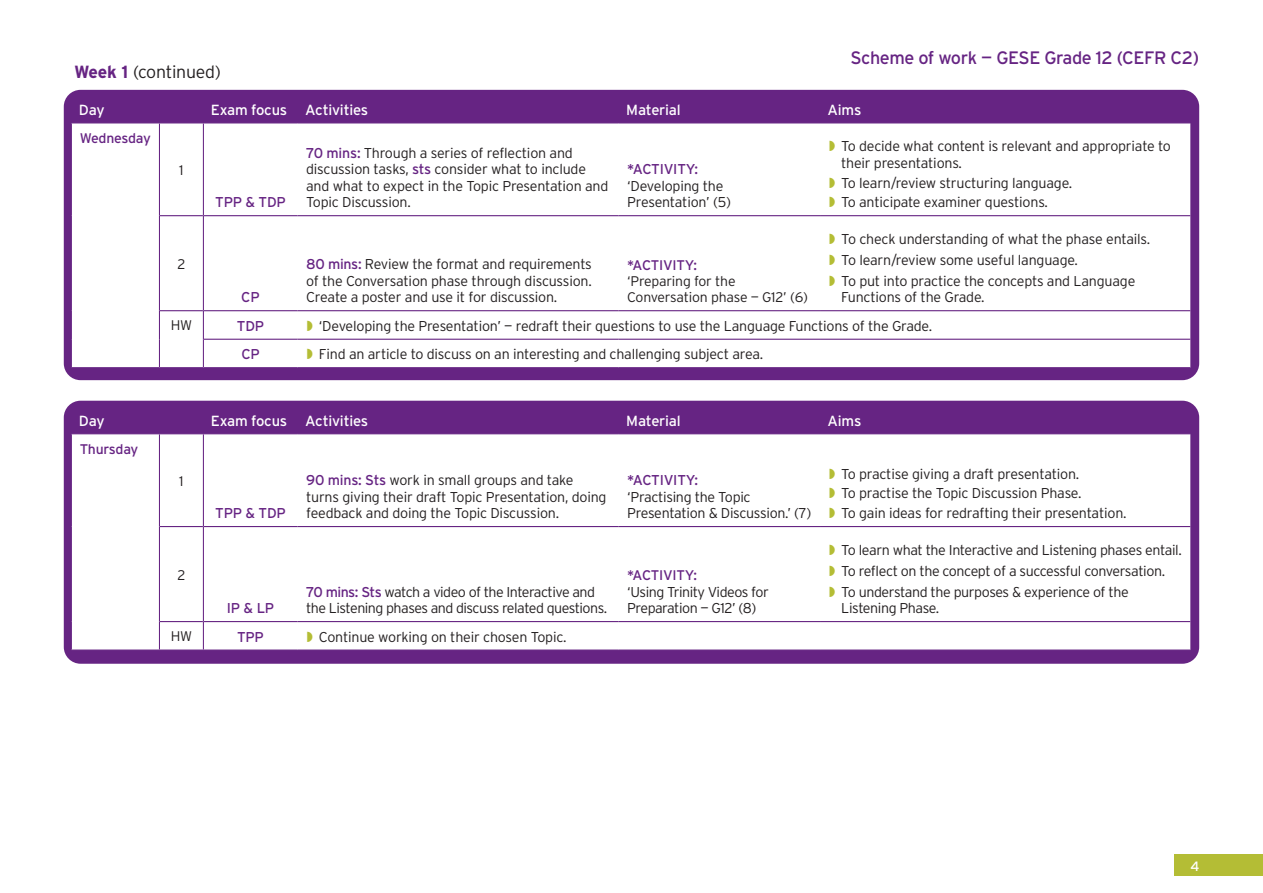
<style>
.page{position:relative;width:1263px;height:893px;background:#fff}
.page>*{position:absolute;margin:0;border:0;box-sizing:border-box;transform-origin:0 0}
.t1{font:18px "Interstate";letter-spacing:-.025em;color:#662483}
._04__Heading_-__Bold{font:300 17.55px "Interstate";letter-spacing:-.015em;color:#231f20}
._02__Table_-__Headin{font:14.7px "Interstate";letter-spacing:-.015em;color:#fff}
._03__Table__Body{font:300 14.25px/16.5px "Interstate";letter-spacing:-.015em;color:#231f20}
._03__Table__Body-2{font:300 14.25px/16.5px "Interstate";letter-spacing:-.035em;color:#231f20}
._01__Table__Heading{font:14.25px "Interstate";letter-spacing:-.015em;color:#662483}
._03__Table__Body-3{font:14.25px "Interstate";letter-spacing:-.015em;color:#662483}
._03__Table__Body-4{font:300 13.95px/16.2px "Interstate";letter-spacing:-.015em;color:#231f20}
._03__Table__Body-5{font:13.95px "Interstate";letter-spacing:-.015em;color:#662483}
._01__Table__Heading-2{font:13.95px "Interstate";letter-spacing:-.025em;color:#662483}
.t2{font:13.5px "Interstate";color:#fff}
.s1{font-weight:700;color:#662483}
.s2{font-weight:400;color:#662483}
</style>
<div class="page">
<div style="left:1175px;top:855px;width:88px;height:21px;background:#b4bd35"></div>
<div style="left:65px;top:91px;width:1133px;height:288px;background:#662483;border-radius:15px"></div>
<div style="left:72px;top:123px;width:1118px;height:244px;background:#fff"></div>
<svg style="left:71px;top:311px;width:1px;height:56px"></svg>
<hr style="left:160px;top:215px;width:43px;height:1px;background:#662483">
<hr style="left:160px;top:310px;width:43px;height:1px;background:#662483">
<hr style="left:204px;top:215px;width:94px;height:1px;background:#662483">
<hr style="left:298px;top:215px;width:321px;height:1px;background:#662483">
<hr style="left:619px;top:215px;width:201px;height:1px;background:#662483">
<hr style="left:820px;top:215px;width:370px;height:1px;background:#662483">
<hr style="left:204px;top:310px;width:94px;height:1px;background:#662483">
<hr style="left:298px;top:310px;width:321px;height:1px;background:#662483">
<hr style="left:619px;top:310px;width:201px;height:1px;background:#662483">
<hr style="left:820px;top:310px;width:370px;height:1px;background:#662483">
<hr style="left:204px;top:339px;width:94px;height:1px;background:#662483">
<hr style="left:298px;top:339px;width:321px;height:1px;background:#662483">
<hr style="left:619px;top:339px;width:201px;height:1px;background:#662483">
<hr style="left:820px;top:339px;width:370px;height:1px;background:#662483">
<hr style="left:159px;top:123px;width:1px;height:93px;background:#662483">
<hr style="left:159px;top:216px;width:1px;height:95px;background:#662483">
<svg style="left:159px;top:311px;width:1px;height:56px"></svg>
<hr style="left:203px;top:123px;width:1px;height:93px;background:#662483">
<hr style="left:203px;top:216px;width:1px;height:95px;background:#662483">
<svg style="left:203px;top:311px;width:1px;height:56px"></svg>
<div style="left:64px;top:90px;width:1135px;height:290px;border:3px solid #662483;border-radius:15px"></div>
<div style="left:65px;top:402px;width:1133px;height:260px;background:#662483;border-radius:15px"></div>
<div style="left:72px;top:434px;width:1118px;height:215px;background:#fff"></div>
<svg style="left:71px;top:622px;width:1px;height:27px"></svg>
<hr style="left:160px;top:526px;width:43px;height:1px;background:#662483">
<hr style="left:160px;top:621px;width:43px;height:1px;background:#662483">
<hr style="left:204px;top:526px;width:94px;height:1px;background:#662483">
<hr style="left:298px;top:526px;width:321px;height:1px;background:#662483">
<hr style="left:619px;top:526px;width:201px;height:1px;background:#662483">
<hr style="left:820px;top:526px;width:370px;height:1px;background:#662483">
<hr style="left:204px;top:621px;width:94px;height:1px;background:#662483">
<hr style="left:298px;top:621px;width:321px;height:1px;background:#662483">
<hr style="left:619px;top:621px;width:201px;height:1px;background:#662483">
<hr style="left:820px;top:621px;width:370px;height:1px;background:#662483">
<hr style="left:159px;top:434px;width:1px;height:93px;background:#662483">
<hr style="left:159px;top:527px;width:1px;height:95px;background:#662483">
<svg style="left:159px;top:622px;width:1px;height:27px"></svg>
<hr style="left:203px;top:434px;width:1px;height:93px;background:#662483">
<hr style="left:203px;top:527px;width:1px;height:95px;background:#662483">
<svg style="left:203px;top:622px;width:1px;height:27px"></svg>
<div style="left:64px;top:401px;width:1135px;height:263px;border:3px solid #662483;border-radius:15px"></div>
<svg style="left:830px;top:141px;width:5px;height:10px"></svg>
<svg style="left:830px;top:177px;width:5px;height:11px"></svg>
<svg style="left:830px;top:197px;width:5px;height:10px"></svg>
<svg style="left:830px;top:234px;width:5px;height:10px"></svg>
<svg style="left:830px;top:254px;width:5px;height:11px"></svg>
<svg style="left:830px;top:275px;width:5px;height:11px"></svg>
<svg style="left:307px;top:320px;width:6px;height:11px"></svg>
<svg style="left:307px;top:349px;width:6px;height:10px"></svg>
<svg style="left:830px;top:468px;width:5px;height:11px"></svg>
<svg style="left:830px;top:488px;width:5px;height:10px"></svg>
<svg style="left:830px;top:508px;width:5px;height:10px"></svg>
<svg style="left:830px;top:545px;width:5px;height:10px"></svg>
<svg style="left:830px;top:565px;width:5px;height:11px"></svg>
<svg style="left:830px;top:586px;width:5px;height:11px"></svg>
<svg style="left:307px;top:631px;width:6px;height:11px"></svg>
<p class="t1" style="left:850px;top:47px;width:350px">Scheme of work — GESE Grade 12 (CEFR C2)</p>
<p class="_04__Heading_-__Bold" style="left:74px;top:62px;width:148px"><span class="s1">Week 1</span> (continued)</p>
<p class="_02__Table_-__Headin" style="left:79px;top:102px;width:27px">Day</p>
<p class="_02__Table_-__Headin" style="left:211px;top:102px;width:78px">Exam focus</p>
<p class="_02__Table_-__Headin" style="left:305px;top:102px;width:65px">Activities</p>
<p class="_02__Table_-__Headin" style="left:626px;top:102px;width:56px">Material</p>
<p class="_02__Table_-__Headin" style="left:827px;top:102px;width:35px">Aims</p>
<p class="_01__Table__Heading-2" style="left:80px;top:130px;width:73px">Wednesday</p>
<p class="_03__Table__Body-4" style="left:179px;top:162px;width:6px">1</p>
<p class="_01__Table__Heading" style="left:215px;top:194px;width:72px">TPP &amp; TDP</p>
<p class="_03__Table__Body" style="left:841px;top:138px;width:331px">To decide what content is relevant and appropriate to their presentations.</p>
<p class="_03__Table__Body" style="left:841px;top:174px;width:233px">To learn/review structuring language.</p>
<p class="_03__Table__Body" style="left:841px;top:194px;width:208px">To anticipate examiner questions.</p>
<p class="_03__Table__Body" style="left:306px;top:144px;width:304px"><span class="s2">70 mins:</span> Through a series of reflection and discussion tasks, <span class="s2">sts</span> consider what to include and what to expect in the Topic Presentation and Topic Discussion.</p>
<p class="_03__Table__Body-3" style="left:627px;top:161px;width:72px">*ACTIVITY:</p>
<p class="_03__Table__Body" style="left:627px;top:177px;width:105px">‘Developing the<br>Presentation’ (5)</p>
<p class="_03__Table__Body-4" style="left:177px;top:256px;width:9px">2</p>
<p class="_01__Table__Heading" style="left:241px;top:289px;width:20px">CP</p>
<p class="_03__Table__Body" style="left:306px;top:256px;width:287px;text-align:justify"><span class="s2">80 mins:</span> Review the format and requirements of the Conversation phase through discussion.<br>Create a poster and use it for discussion.</p>
<p class="_03__Table__Body-5" style="left:627px;top:257px;width:71px">*ACTIVITY:</p>
<p class="_03__Table__Body-4" style="left:627px;top:273px;width:182px">‘Preparing for the<br>Conversation phase — G12’ (6)</p>
<p class="_03__Table__Body" style="left:841px;top:231px;width:310px">To check understanding of what the phase entails.</p>
<p class="_03__Table__Body" style="left:841px;top:252px;width:238px">To learn/review some useful language.</p>
<p class="_03__Table__Body" style="left:841px;top:272px;width:296px">To put into practice the concepts and Language<br>Functions of the Grade.</p>
<p class="_03__Table__Body-4" style="left:171px;top:317px;width:23px">HW</p>
<p class="_01__Table__Heading" style="left:237px;top:318px;width:29px">TDP</p>
<p class="_03__Table__Body" style="left:319px;top:317px;width:615px">‘Developing the Presentation’ — redraft their questions to use the Language Functions of the Grade.</p>
<p class="_01__Table__Heading" style="left:241px;top:346px;width:20px">CP</p>
<p class="_03__Table__Body" style="left:319px;top:346px;width:446px">Find an article to discuss on an interesting and challenging subject area.</p>
<p class="_02__Table_-__Headin" style="left:79px;top:413px;width:27px">Day</p>
<p class="_02__Table_-__Headin" style="left:211px;top:413px;width:78px">Exam focus</p>
<p class="_02__Table_-__Headin" style="left:305px;top:413px;width:65px">Activities</p>
<p class="_02__Table_-__Headin" style="left:626px;top:413px;width:56px">Material</p>
<p class="_02__Table_-__Headin" style="left:827px;top:413px;width:35px">Aims</p>
<p class="_01__Table__Heading-2" style="left:80px;top:441px;width:60px">Thursday</p>
<p class="_03__Table__Body-4" style="left:179px;top:473px;width:6px">1</p>
<p class="_01__Table__Heading" style="left:215px;top:505px;width:72px">TPP &amp; TDP</p>
<p class="_03__Table__Body" style="left:841px;top:465px;width:240px">To practise giving a draft presentation.</p>
<p class="_03__Table__Body" style="left:841px;top:485px;width:242px">To practise the Topic Discussion Phase.</p>
<p class="_03__Table__Body" style="left:841px;top:505px;width:287px">To gain ideas for redrafting their presentation.</p>
<p class="_03__Table__Body" style="left:306px;top:472px;width:302px"><span class="s2">90 mins: Sts</span> work in small groups and take turns giving their draft Topic Presentation, doing feedback and doing the Topic Discussion.</p>
<p class="_03__Table__Body-3" style="left:627px;top:472px;width:72px">*ACTIVITY:</p>
<p class="_03__Table__Body" style="left:627px;top:488px;width:186px">‘Practising the Topic<br>Presentation &amp; Discussion.’ (7)</p>
<p class="_03__Table__Body-4" style="left:177px;top:566px;width:9px">2</p>
<p class="_01__Table__Heading" style="left:227px;top:600px;width:49px">IP &amp; LP</p>
<p class="_03__Table__Body-2" style="left:306px;top:583px;width:302px"><span class="s2">70 mins: Sts</span> watch a video of the Interactive and the Listening phases and discuss related questions.</p>
<p class="_03__Table__Body-4" style="left:171px;top:628px;width:23px">HW</p>
<p class="_01__Table__Heading" style="left:237px;top:629px;width:28px">TPP</p>
<p class="_03__Table__Body" style="left:319px;top:628px;width:249px">Continue working on their chosen Topic.</p>
<p class="_03__Table__Body-5" style="left:627px;top:567px;width:71px">*ACTIVITY:</p>
<p class="_03__Table__Body-2" style="left:627px;top:583px;width:143px">‘Using Trinity Videos for<br>Preparation — G12’ (8)</p>
<p class="_03__Table__Body" style="left:841px;top:542px;width:342px">To learn what the Interactive and Listening phases entail.</p>
<p class="_03__Table__Body" style="left:841px;top:562px;width:325px">To reflect on the concept of a successful conversation.</p>
<p class="_03__Table__Body" style="left:841px;top:583px;width:289px">To understand the purposes &amp; experience of the<br>Listening Phase.</p>
<p class="t2" style="left:1190px;top:858px;width:11px">4</p>
</div>
